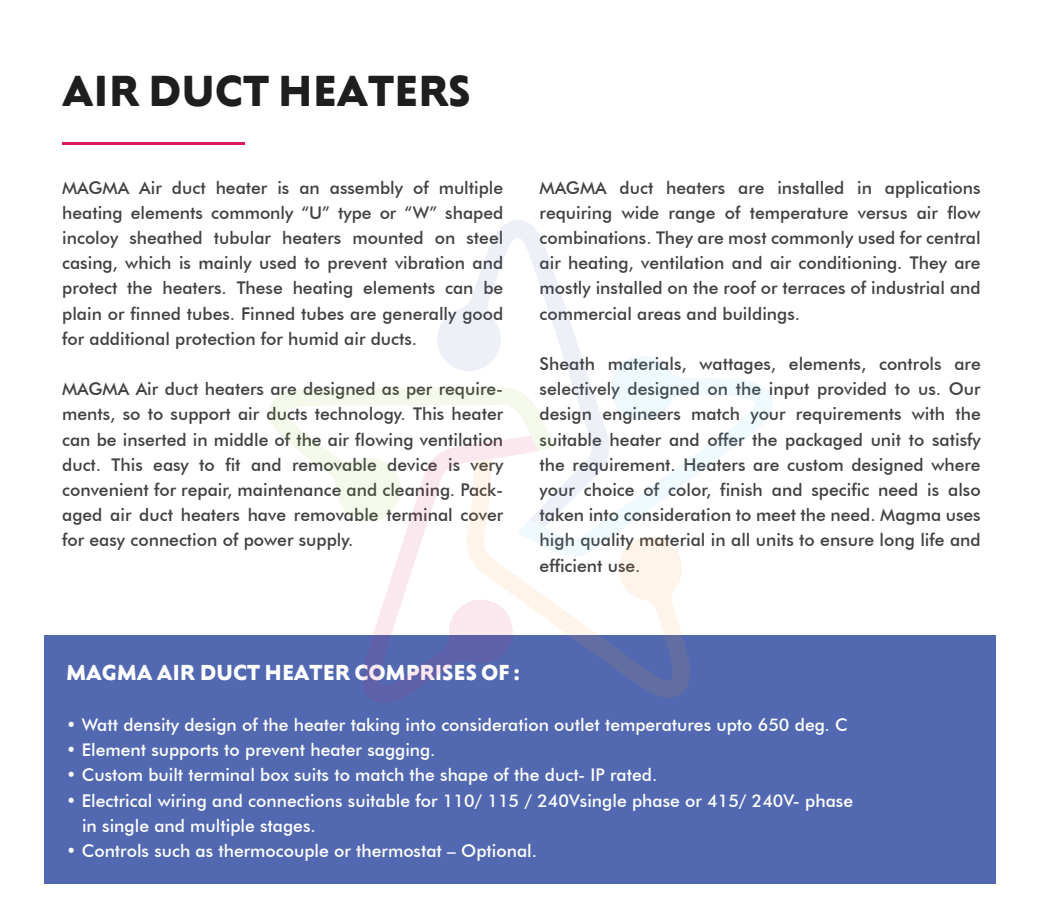
<style>
.page{position:relative;width:1042px;height:923px;background:#fff}
.page>*{position:absolute;margin:0;border:0;box-sizing:border-box;transform-origin:0 0}
.t1{font:700 42px "Softeal";color:#1e1e1e}
.t2{font:700 21px "Softeal";color:#fff}
.t3{font:500 17.5px/25.2px "Futura BT";color:#414042;text-align:justify}
.t4{font:500 17.5px/25.2px "Futura BT";color:#fff}
</style>
<div class="page">
<hr style="left:62px;top:142px;width:183px;height:3px;background:#da1a5e">
<div style="left:44px;top:635px;width:951px;height:249px;background:#5269b1"></div>
<svg style="left:363px;top:523px;width:103px;height:180px"></svg>
<svg style="left:437px;top:220px;width:144px;height:312px"></svg>
<svg style="left:269px;top:387px;width:248px;height:136px"></svg>
<svg style="left:466px;top:459px;width:224px;height:239px"></svg>
<svg style="left:517px;top:355px;width:255px;height:202px"></svg>
<div style="left:612px;top:357px;width:62px;height:62px;background:#eef9fd;border-radius:50%"></div>
<div style="left:438px;top:308px;width:62px;height:62px;background:#eef0f7;border-radius:50%"></div>
<div style="left:619px;top:537px;width:62px;height:62px;background:#fef4e9;border-radius:50%"></div>
<svg style="left:450px;top:600px;width:62px;height:62px;fill:#fbe8ef"></svg>
<div style="left:338px;top:459px;width:62px;height:62px;background:#f4f9ec;border-radius:50%"></div>
<h1 class="t1" style="left:62px;top:63px;width:410px">AIR DUCT HEATERS</h1>
<p class="t3" style="left:62px;top:175px;width:443px">MAGMA Air duct heater is an assembly of multiple heating elements commonly “U” type or “W” shaped incoloy sheathed tubular heaters mounted on steel casing, which is mainly used to prevent vibration and protect the heaters. These heating elements can be plain or finned tubes. Finned tubes are generally good for additional protection for humid air ducts.</p>
<p class="t3" style="left:62px;top:376px;width:443px">MAGMA Air duct heaters are designed as per require&shy;ments, so to support air ducts technology. This heater can be inserted in middle of the air flowing ventilation duct. This easy to fit and removable device is very convenient for repair, maintenance and cleaning. Pack&shy;aged air duct heaters have removable terminal cover for easy connection of power supply.</p>
<p class="t3" style="left:539px;top:175px;width:443px">MAGMA duct heaters are installed in applications requiring wide range of temperature versus air flow combinations. They are most commonly used for central air heating, ventilation and air conditioning. They are mostly installed on the roof or terraces of industrial and commercial areas and buildings.</p>
<p class="t3" style="left:539px;top:351px;width:443px">Sheath materials, wattages, elements, controls are selectively designed on the input provided to us. Our design engineers match your requirements with the suitable heater and offer the packaged unit to satisfy the requirement. Heaters are custom designed where your choice of color, finish and specific need is also taken into consideration to meet the need. Magma uses high quality material in all units to ensure long life and efficient use.</p>
<p class="t2" style="left:66px;top:659px;width:455px">MAGMA AIR DUCT HEATER COMPRISES OF :</p>
<p class="t4" style="left:66px;top:712px;width:783px">• Watt density design of the heater taking into consideration outlet temperatures upto 650 deg. C</p>
<p class="t4" style="left:66px;top:737px;width:371px">• Element supports to prevent heater sagging.</p>
<p class="t4" style="left:66px;top:762px;width:592px">• Custom built terminal box suits to match the shape of the duct- IP rated.</p>
<p class="t4" style="left:82px;top:787px;width:772px;text-indent:-16px">• Electrical wiring and connections suitable for 110/ 115 / 240Vsingle phase or 415/ 240V- phase in single and multiple stages.</p>
<p class="t4" style="left:66px;top:838px;width:472px">• Controls such as thermocouple or thermostat – Optional.</p>
</div>
